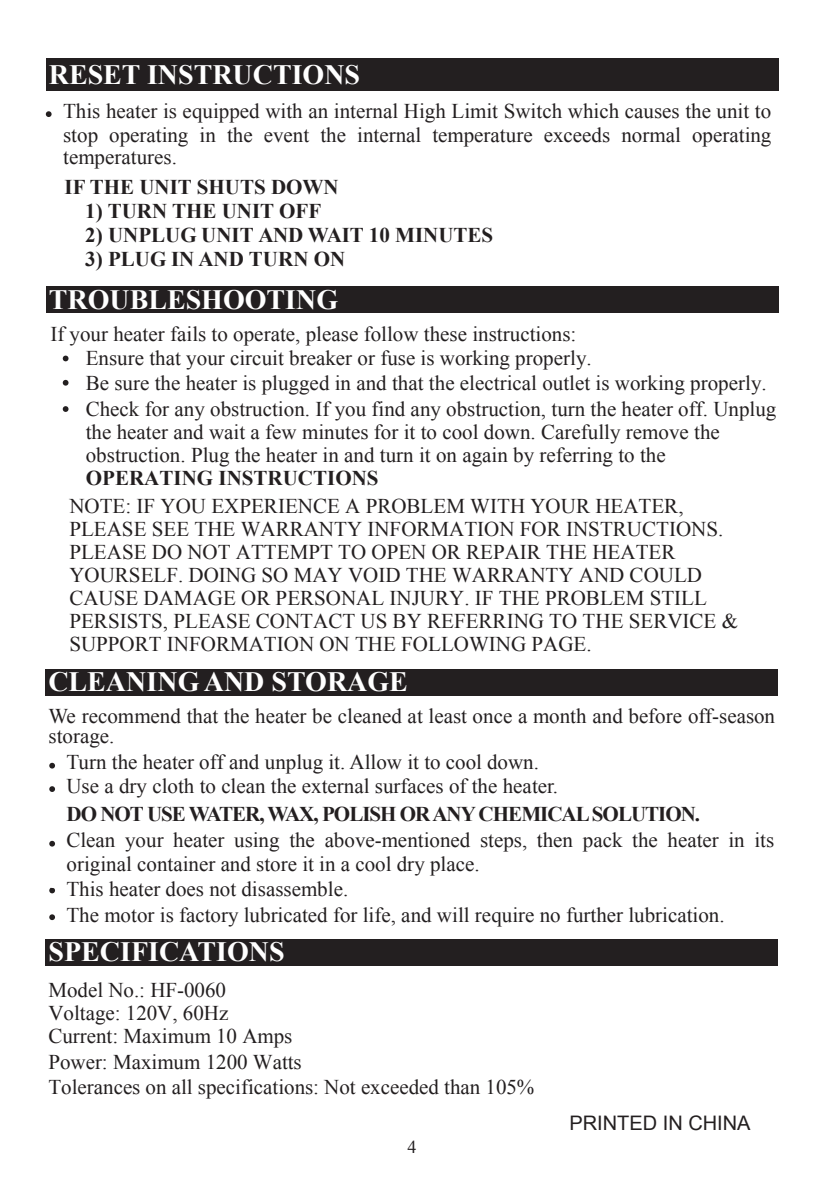
<style>
.page{position:relative;width:823px;height:1191px;background:#fff}
.page>*{position:absolute;margin:0;border:0;box-sizing:border-box;transform-origin:0 0}
.t1{font:700 28px "Times New Roman";color:#fff}
.t2{font:21px/23px "Times New Roman";color:#231f20}
.t3{font:700 21px "Times New Roman";color:#231f20}
.t4{font:700 21px "Times New Roman";letter-spacing:-.045em;color:#231f20}
.t5{font:20px "Arial";color:#231f20}
.t6{font:18px "Times New Roman";color:#231f20}
.s1{font-weight:700}
.s2{font-family:"Arial Narrow";font-size:20px}
</style>
<div class="page">
<div style="left:46px;top:58px;width:732px;height:33px;background:#231f20"></div>
<svg style="left:46px;top:111px;width:6px;height:6px"></svg>
<div style="left:46px;top:286px;width:732px;height:27px;background:#231f20"></div>
<div style="left:45px;top:668px;width:732px;height:27px;background:#231f20"></div>
<svg style="left:49px;top:763px;width:6px;height:5px"></svg>
<svg style="left:63px;top:355px;width:5px;height:6px"></svg>
<svg style="left:63px;top:380px;width:5px;height:5px"></svg>
<svg style="left:63px;top:406px;width:5px;height:6px"></svg>
<svg style="left:49px;top:841px;width:6px;height:5px"></svg>
<svg style="left:49px;top:888px;width:6px;height:5px"></svg>
<svg style="left:49px;top:914px;width:6px;height:6px"></svg>
<div style="left:45px;top:938px;width:732px;height:27px;background:#231f20"></div>
<svg style="left:49px;top:786px;width:6px;height:6px"></svg>
<h1 class="t1" style="left:49px;top:55px;width:312px">RESET INSTRUCTIONS</h1>
<p class="t2" style="left:63px;top:98px;width:709px;line-height:24px">This heater is equipped with an internal High Limit Switch which causes the unit to stop operating in the event the internal temperature exceeds normal operating</p>
<p class="t2" style="left:63px;top:145px;width:115px">temperatures.</p>
<p class="t3" style="left:65px;top:172px;width:275px">IF THE UNIT SHUTS DOWN</p>
<p class="t3" style="left:85px;top:196px;width:237px">1) TURN THE UNIT OFF</p>
<p class="t3" style="left:85px;top:220px;width:409px">2) UNPLUG UNIT AND WAIT 10 MINUTES</p>
<p class="t3" style="left:85px;top:244px;width:261px">3) PLUG IN AND TURN ON</p>
<h1 class="t1" style="left:49px;top:280px;width:290px">TROUBLESHOOTING</h1>
<p class="t2" style="left:86px;top:321px;width:682px;line-height:24.4px;text-indent:-35px">If your heater fails to operate, please follow these instructions:<br>Ensure that your circuit breaker or fuse is working properly.<br>Be sure the heater is plugged in and that the electrical outlet is working properly.</p>
<p class="t2" style="left:86px;top:397px;width:691px">Check for any obstruction. If you find any obstruction, turn the heater off. Unplug the heater and wait a few minutes for it to cool down. Carefully remove the obstruction. Plug the heater in and turn it on again by referring to the <span class="s1">OPERATING INSTRUCTIONS</span><span class="s2">.</span></p>
<p class="t2" style="left:69px;top:494px;width:669px">NOTE: IF YOU EXPERIENCE A PROBLEM WITH YOUR HEATER, PLEASE SEE THE WARRANTY INFORMATION FOR INSTRUCTIONS.<br>PLEASE DO NOT ATTEMPT TO OPEN OR REPAIR THE HEATER YOURSELF. DOING SO MAY VOID THE WARRANTY AND COULD CAUSE DAMAGE OR PERSONAL INJURY. IF THE PROBLEM STILL PERSISTS, PLEASE CONTACT US BY REFERRING TO THE SERVICE &amp; SUPPORT INFORMATION ON THE FOLLOWING PAGE.</p>
<h1 class="t1" style="left:48px;top:662px;width:361px">CLEANING AND STORAGE</h1>
<p class="t2" style="left:48px;top:706px;width:727px;line-height:20px">We recommend that the heater be cleaned at least once a month and before off-season storage.</p>
<p class="t2" style="left:66px;top:750px;width:493px;line-height:24px">Turn the heater off and unplug it. Allow it to cool down.<br>Use a dry cloth to clean the external surfaces of the heater.</p>
<p class="t4" style="left:66px;top:799px;width:634px">DO NOT USE WATER, WAX, POLISH ORANY CHEMICALSOLUTION.</p>
<p class="t2" style="left:66px;top:827px;width:709px;line-height:25px">Clean your heater using the above-mentioned steps, then pack the heater in its original container and store it in a cool dry place.<br>This heater does not disassemble.<br>The motor is factory lubricated for life, and will require no further lubrication.</p>
<h1 class="t1" style="left:48px;top:932px;width:238px">SPECIFICATIONS</h1>
<p class="t2" style="left:48px;top:978px;width:245px">Model No.: HF-0060<br>Voltage: 120V, 60Hz<br>Current: Maximum 10 Amps</p>
<p class="t2" style="left:48px;top:1048px;width:487px;line-height:25.2px">Power: Maximum 1200 Watts<br>Tolerances on all specifications: Not exceeded than 105%</p>
<p class="t6" style="left:407px;top:1135px;width:10px">4</p>
<p class="t5" style="left:569px;top:1109px;width:183px">PRINTED IN CHINA</p>
</div>
